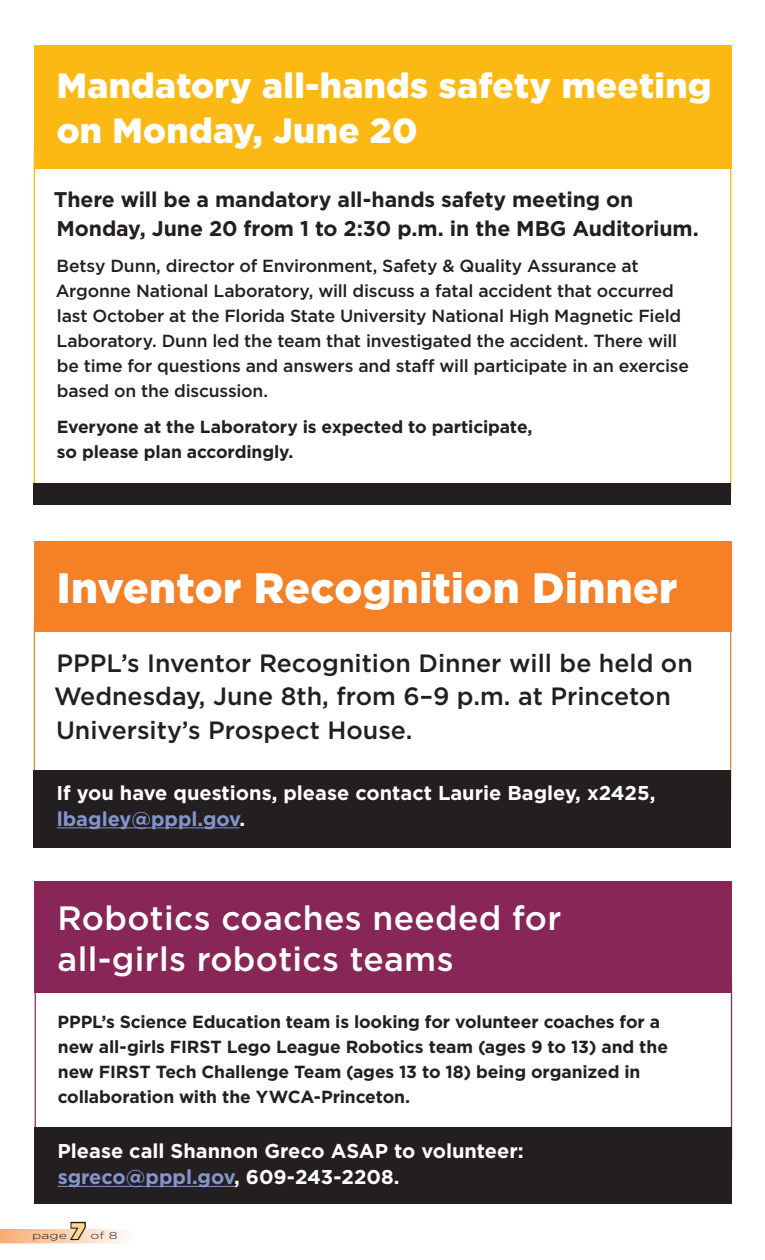
<style>
.page{position:relative;width:765px;height:1260px;background:#fff}
.page>*{position:absolute;margin:0;border:0;box-sizing:border-box;transform-origin:0 0}
.t1{font:900 42.5px "Gotham";letter-spacing:.01em;color:#fff}
.t2{font:900 35px/45px "Gotham";letter-spacing:.01em;color:#fff}
.t3{font:500 33.75px/41.2px "Gotham";letter-spacing:.01em;color:#fff}
.t4{font:500 25px/33.8px "Gotham";color:#231f20}
.t5{font:900 22.5px "Gotham";color:#ffd990}
.t6{font:700 21.25px/28.8px "Gotham";letter-spacing:-.005em;color:#231f20}
.t7{font:700 20px/26.2px "Gotham";color:#fff}
.t8{font:500 17.5px/25px "Gotham";letter-spacing:-.01em;color:#231f20}
.t9{font:700 17.5px/25px "Gotham";letter-spacing:-.01em;color:#231f20}
.t10{font:300 10px "Gotham";color:#231f20;scale:1.4 1}
.s1{color:#8395cb}
</style>
<div class="page">
<div style="left:35px;top:1127px;width:697px;height:77px;background:#231f20"></div>
<div style="left:35px;top:882px;width:697px;height:111px;background:#872657"></div>
<hr style="left:58px;top:1186px;width:176px;height:1px;background:#8395cb">
<div style="left:34px;top:483px;width:697px;height:22px;background:#231f20"></div>
<div style="left:34px;top:45px;width:697px;height:124px;background:#fdb913"></div>
<div style="left:34px;top:770px;width:697px;height:77px;background:#231f20"></div>
<div style="left:34px;top:541px;width:697px;height:91px;background:#f58025"></div>
<hr style="left:57px;top:828px;width:183px;height:1px;background:#8395cb">
<svg style="left:0;top:1221px;width:126px;height:22px"></svg>
<h2 class="t2" style="left:57px;top:63px;width:656px">Mandatory all-hands safety meeting on Monday, June 20</h2>
<p class="t6" style="left:54px;top:185px;width:646px">There will be a mandatory all-hands safety meeting on<br>Monday, June 20 from 1 to 2:30 p.m. in the MBG Auditorium.</p>
<p class="t8" style="left:56px;top:253px;width:635px">Betsy Dunn, director of Environment, Safety &amp; Quality Assurance at Argonne National Laboratory, will discuss a fatal accident that occurred last October at the Florida State University National High Magnetic Field Laboratory. Dunn led the team that investigated the accident. There will be time for questions and answers and staff will participate in an exercise based on the discussion.</p>
<p class="t9" style="left:57px;top:415px;width:477px">Everyone at the Laboratory is expected to participate, so please plan accordingly.</p>
<h1 class="t1" style="left:57px;top:559px;width:622px">Inventor Recognition Dinner</h1>
<h3 class="t4" style="left:54px;top:646px;width:640px">PPPL’s Inventor Recognition Dinner will be held on<br>Wednesday, June 8th, from 6–9 p.m. at Princeton<br>University’s Prospect House.</h3>
<p class="t7" style="left:56px;top:779px;width:600px">If you have questions, please contact Laurie Bagley, x2425, <span class="s1">lbagley@pppl.gov</span>.</p>
<h3 class="t3" style="left:58px;top:897px;width:505px">Robotics coaches needed for all-girls robotics teams</h3>
<p class="t9" style="left:58px;top:1009px;width:612px">PPPL’s Science Education team is looking for volunteer coaches for a new all-girls FIRST Lego League Robotics team (ages 9 to 13) and the new FIRST Tech Challenge Team (ages 13 to 18) being organized in collaboration with the YWCA-Princeton.</p>
<p class="t7" style="left:58px;top:1138px;width:468px">Please call Shannon Greco ASAP to volunteer: <span class="s1">sgreco@pppl.gov</span>, 609-243-2208.</p>
<p class="t10" style="left:32px;top:1229px;width:26px">page</p>
<p class="t5" style="left:71px;top:1215px;width:15px">7</p>
<p class="t10" style="left:90px;top:1229px;width:21px">of 8</p>
</div>
